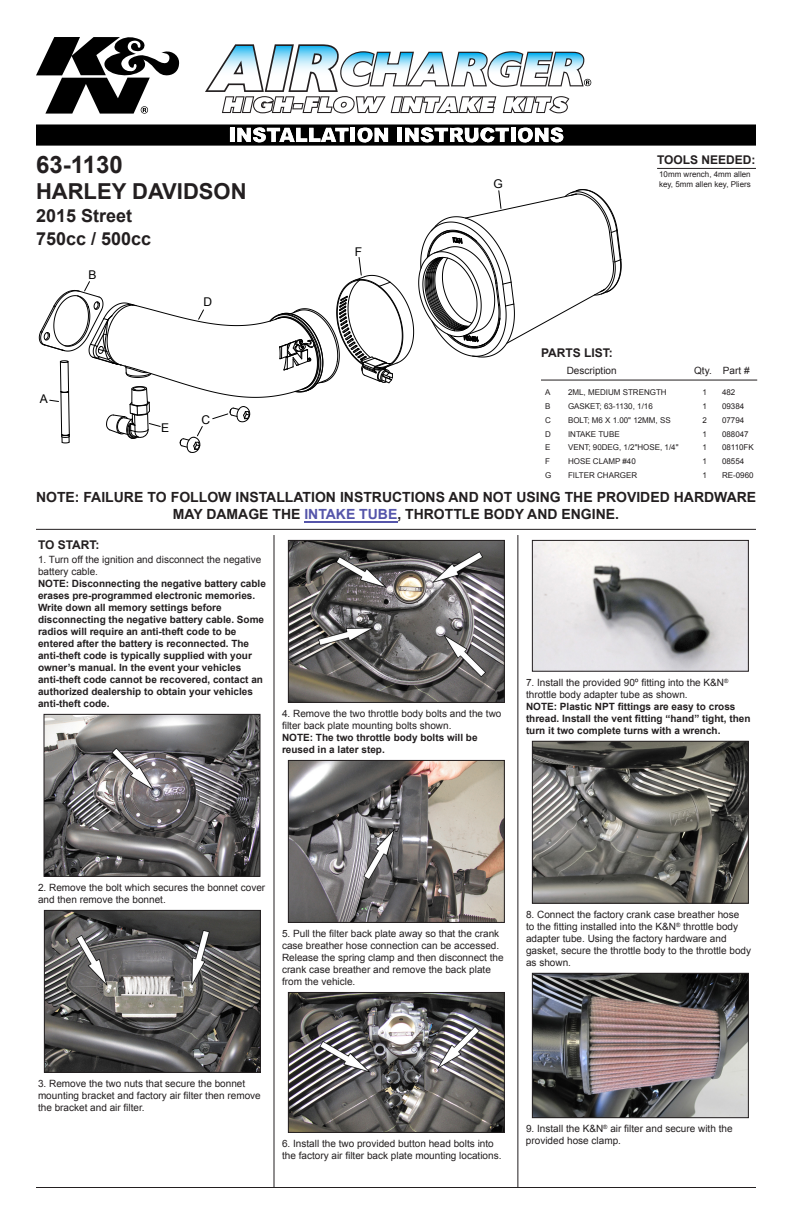
<style>
.page{position:relative;width:792px;height:1224px;background:#fff}
.page>*{position:absolute;margin:0;border:0;box-sizing:border-box;transform-origin:0 0}
.t1{font:700 24px "Arial";color:#231f20}
.t2{font:700 22px "Arial";color:#231f20}
.t3{font:700 18px "Arial";color:#231f20}
.t4{font:700 14px/16.8px "Arial";color:#231f20;text-align:center}
.t5{font:700 12px "Arial";color:#231f20}
.t6{font:12px "Arial";color:#000}
.t7{font:10px/12px "Arial";color:#231f20}
.t8{font:700 10px/12px "Arial";color:#231f20}
.t9{font:8px/9.6px "Arial";color:#231f20}
.s1{color:#55a}
</style>
<div class="page">
<svg style="left:39px;top:189px;width:582px;height:264px"></svg>
<hr style="left:518px;top:535px;width:1px;height:652px;background:#231f20">
<hr style="left:274px;top:535px;width:1px;height:652px;background:#231f20">
<hr style="left:36px;top:529px;width:720px;height:1px;background:#231f20">
<svg style="left:36px;top:37px;width:143px;height:77px"></svg>
<svg style="left:36px;top:124px;width:720px;height:22px"></svg>
<svg style="left:205px;top:44px;width:386px;height:70px"></svg>
<hr style="left:36px;top:1187px;width:720px;height:1px;background:#231f20">
<hr style="left:541px;top:380px;width:216px;height:1px;background:#231f20">
<hr style="left:657px;top:168px;width:99px;height:1px;background:#231f20">
<img style="left:46px;top:716px;width:212px;height:159px">
<div style="left:44px;top:714px;width:216px;height:163px;border:1px solid #231f20"></div>
<img style="left:46px;top:912px;width:213px;height:159px">
<div style="left:44px;top:910px;width:217px;height:163px;border:1px solid #231f20"></div>
<img style="left:290px;top:542px;width:213px;height:159px">
<div style="left:288px;top:540px;width:217px;height:163px;border:1px solid #231f20"></div>
<img style="left:534px;top:542px;width:213px;height:128px">
<div style="left:532px;top:540px;width:217px;height:132px;border:1px solid #231f20"></div>
<img style="left:290px;top:762px;width:213px;height:159px">
<div style="left:288px;top:760px;width:217px;height:163px;border:1px solid #231f20"></div>
<img style="left:534px;top:743px;width:213px;height:159px">
<div style="left:532px;top:741px;width:217px;height:163px;border:1px solid #231f20"></div>
<img style="left:534px;top:975px;width:213px;height:141px">
<div style="left:532px;top:973px;width:217px;height:145px;border:1px solid #231f20"></div>
<img style="left:290px;top:994px;width:213px;height:137px">
<div style="left:288px;top:992px;width:217px;height:141px;border:1px solid #231f20"></div>
<hr style="left:304px;top:521px;width:93px;height:1px;background:#55a">
<p class="t1" style="left:36px;top:149px;width:88px">63-1130</p>
<p class="t2" style="left:36px;top:177px;width:212px">HARLEY DAVIDSON</p>
<p class="t3" style="left:36px;top:204px;width:98px">2015 Street</p>
<p class="t3" style="left:36px;top:227px;width:117px">750cc / 500cc</p>
<p class="t6" style="left:88px;top:267px;width:10px">B</p>
<p class="t6" style="left:40px;top:391px;width:10px">A</p>
<p class="t6" style="left:204px;top:294px;width:10px">D</p>
<p class="t6" style="left:161px;top:420px;width:10px">E</p>
<p class="t6" style="left:202px;top:412px;width:10px">C</p>
<p class="t6" style="left:355px;top:244px;width:9px">F</p>
<p class="t6" style="left:493px;top:176px;width:11px">G</p>
<p class="t5" style="left:657px;top:152px;width:100px">TOOLS NEEDED:</p>
<p class="t9" style="left:659px;top:170px;width:93px">10mm wrench, 4mm allen key, 5mm allen key, Pliers</p>
<p class="t5" style="left:541px;top:345px;width:73px">PARTS LIST:</p>
<p class="t7" style="left:567px;top:364px;width:52px">Description</p>
<p class="t7" style="left:694px;top:364px;width:57px">Qty. Part #</p>
<p class="t9" style="left:545px;top:388px;width:7px">A</p>
<p class="t9" style="left:568px;top:388px;width:100px">2ML, MEDIUM STRENGTH</p>
<p class="t9" style="left:703px;top:388px;width:6px">1</p>
<p class="t9" style="left:722px;top:388px;width:15px">482</p>
<p class="t9" style="left:545px;top:401px;width:7px">B</p>
<p class="t9" style="left:568px;top:401px;width:86px">GASKET; 63-1130, 1/16</p>
<p class="t9" style="left:703px;top:401px;width:6px">1</p>
<p class="t9" style="left:722px;top:401px;width:24px">09384</p>
<p class="t9" style="left:545px;top:415px;width:7px">C</p>
<p class="t9" style="left:568px;top:415px;width:104px">BOLT; M6 X 1.00" 12MM, SS</p>
<p class="t9" style="left:703px;top:415px;width:6px">2</p>
<p class="t9" style="left:722px;top:415px;width:24px">07794</p>
<p class="t9" style="left:545px;top:429px;width:7px">D</p>
<p class="t9" style="left:568px;top:429px;width:53px">INTAKE TUBE</p>
<p class="t9" style="left:703px;top:429px;width:6px">1</p>
<p class="t9" style="left:722px;top:429px;width:28px">088047</p>
<p class="t9" style="left:545px;top:443px;width:7px">E</p>
<p class="t9" style="left:568px;top:443px;width:112px">VENT; 90DEG, 1/2"HOSE, 1/4"</p>
<p class="t9" style="left:703px;top:443px;width:6px">1</p>
<p class="t9" style="left:722px;top:443px;width:33px">08110FK</p>
<p class="t9" style="left:545px;top:457px;width:6px">F</p>
<p class="t9" style="left:568px;top:457px;width:69px">HOSE CLAMP #40</p>
<p class="t9" style="left:703px;top:457px;width:6px">1</p>
<p class="t9" style="left:722px;top:457px;width:24px">08554</p>
<p class="t9" style="left:545px;top:471px;width:8px">G</p>
<p class="t9" style="left:568px;top:471px;width:71px">FILTER CHARGER</p>
<p class="t9" style="left:703px;top:471px;width:6px">1</p>
<p class="t9" style="left:722px;top:471px;width:33px">RE-0960</p>
<p class="t4" style="left:36px;top:489px;width:722px">NOTE: FAILURE TO FOLLOW INSTALLATION INSTRUCTIONS AND NOT USING THE PROVIDED HARDWARE<br>MAY DAMAGE THE <span class="s1">INTAKE TUBE</span>, THROTTLE BODY AND ENGINE.</p>
<p class="t7" style="left:38px;top:554px;width:225px">1. Turn off the ignition and disconnect the negative battery cable.</p>
<p class="t8" style="left:38px;top:578px;width:229px">NOTE: Disconnecting the negative battery cable erases pre-programmed electronic memories.<br>Write down all memory settings before disconnecting the negative battery cable. Some radios will require an anti-theft code to be entered after the battery is reconnected. The anti-theft code is typically supplied with your owner’s manual. In the event your vehicles anti-theft code cannot be recovered, contact an authorized dealership to obtain your vehicles anti-theft code.</p>
<p class="t5" style="left:38px;top:537px;width:63px">TO START:</p>
<p class="t7" style="left:526px;top:676px;width:204px">7. Install the provided 90º fitting into the K&amp;N<sup>® </sup>throttle body adapter tube as shown.</p>
<p class="t8" style="left:526px;top:701px;width:226px">NOTE: Plastic NPT fittings are easy to cross thread. Install the vent fitting “hand” tight, then turn it two complete turns with a wrench.</p>
<p class="t7" style="left:282px;top:708px;width:221px">4. Remove the two throttle body bolts and the two filter back plate mounting bolts shown.</p>
<p class="t8" style="left:282px;top:732px;width:197px">NOTE: The two throttle body bolts will be reused in a later step.</p>
<p class="t7" style="left:38px;top:882px;width:229px">2. Remove the bolt which secures the bonnet cover and then remove the bonnet.</p>
<p class="t7" style="left:282px;top:928px;width:223px">5. Pull the filter back plate away so that the crank case breather hose connection can be accessed.<br>Release the spring clamp and then disconnect the crank case breather and remove the back plate from the vehicle.</p>
<p class="t7" style="left:526px;top:909px;width:227px">8. Connect the factory crank case breather hose<br>to the fitting installed into the K&amp;N<sup>®</sup> throttle body adapter tube. Using the factory hardware and gasket, secure the throttle body to the throttle body as shown.</p>
<p class="t7" style="left:38px;top:1078px;width:224px">3. Remove the two nuts that secure the bonnet mounting bracket and factory air filter then remove the bracket and air filter.</p>
<p class="t7" style="left:282px;top:1138px;width:221px">6. Install the two provided button head bolts into the factory air filter back plate mounting locations.</p>
<p class="t7" style="left:526px;top:1123px;width:208px">9. Install the K&amp;N<sup>®</sup> air filter and secure with the provided hose clamp.</p>
</div>
